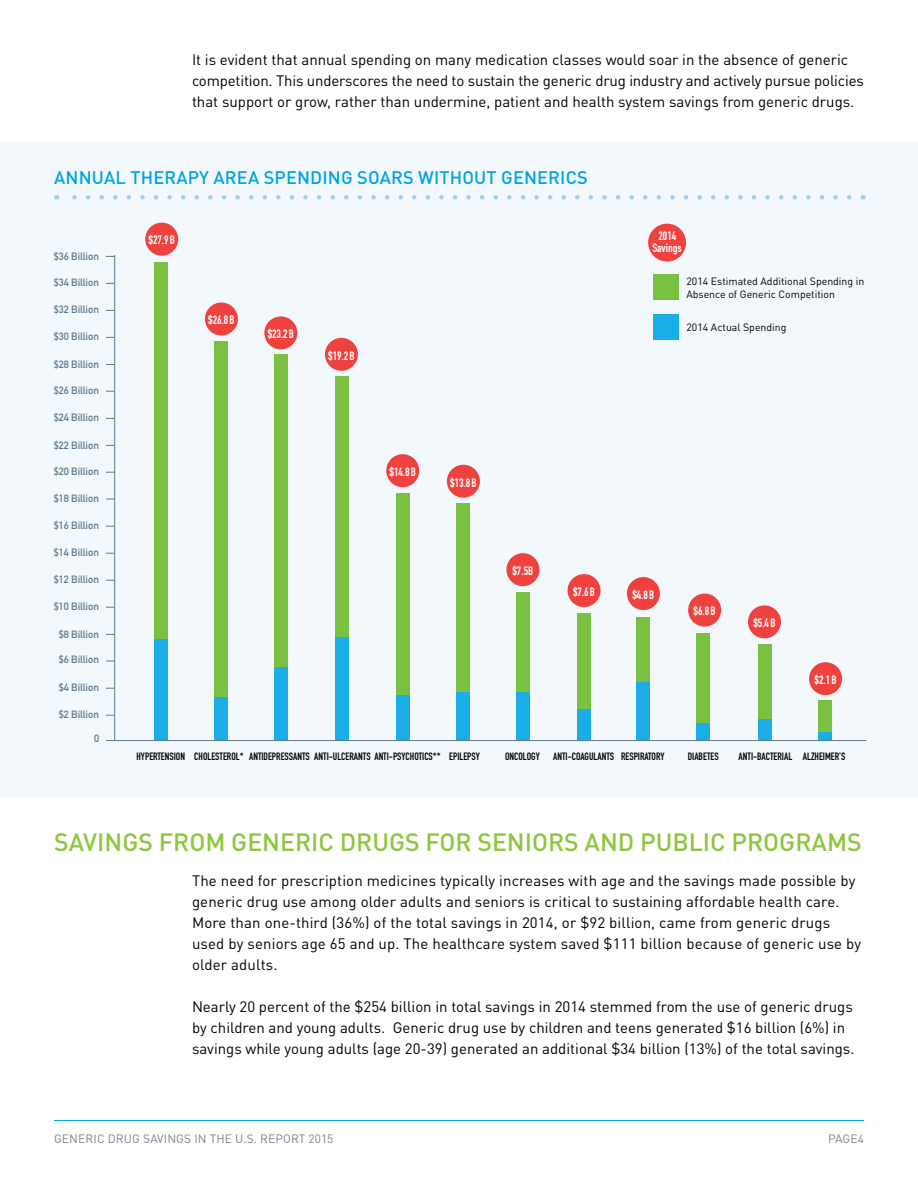
<style>
.page{position:relative;width:918px;height:1188px;background:#fff}
.page>*{position:absolute;margin:0;border:0;box-sizing:border-box;transform-origin:0 0}
.t1{font:500 24.75px "DIN Pro";color:#8dc63f}
.t2{font:500 18px "DIN Pro";letter-spacing:.01em;color:#00a4e3}
.t3{font:15px/21px "DIN Pro";color:#000}
.t4{font:12px "DIN Engschrift Std";color:#fff}
.t5{font:12px "DIN Pro";letter-spacing:.01em;color:#808285}
.t6{font:10.5px "DIN Mittelschrift Std";color:#607a8c}
.t7{font:10.5px "DIN Engschrift Std";color:#000}
.t8{font:10.5px/12.6px "DIN Pro";color:#000}
</style>
<div class="page">
<hr style="left:54px;top:1120px;width:810px;height:1px;background:#00a4e3">
<div style="left:0;top:142px;width:918px;height:655px;background:#f3f8fd"></div>
<svg style="left:72px;top:195px;width:777px;height:5px"></svg>
<svg style="left:114px;top:254px;width:753px;height:487px"></svg>
<div style="left:654px;top:275px;width:25px;height:25px;background:#7ac143"></div>
<div style="left:648px;top:224px;width:38px;height:38px;background:#ef413d;border-radius:50%"></div>
<div style="left:145px;top:223px;width:33px;height:33px;background:#ef413d;border-radius:50%"></div>
<div style="left:205px;top:303px;width:33px;height:33px;background:#ef413d;border-radius:50%"></div>
<div style="left:264px;top:316px;width:33px;height:33px;background:#ef413d;border-radius:50%"></div>
<div style="left:325px;top:338px;width:33px;height:33px;background:#ef413d;border-radius:50%"></div>
<div style="left:386px;top:454px;width:33px;height:33px;background:#ef413d;border-radius:50%"></div>
<div style="left:447px;top:465px;width:33px;height:33px;background:#ef413d;border-radius:50%"></div>
<div style="left:506px;top:553px;width:33px;height:33px;background:#ef413d;border-radius:50%"></div>
<div style="left:568px;top:574px;width:33px;height:33px;background:#ef413d;border-radius:50%"></div>
<div style="left:627px;top:577px;width:33px;height:33px;background:#ef413d;border-radius:50%"></div>
<div style="left:688px;top:594px;width:33px;height:33px;background:#ef413d;border-radius:50%"></div>
<div style="left:748px;top:605px;width:33px;height:33px;background:#ef413d;border-radius:50%"></div>
<div style="left:809px;top:662px;width:33px;height:33px;background:#ef413d;border-radius:50%"></div>
<p class="t3" style="left:192px;top:48px;width:673px">It is evident that annual spending on many medication classes would soar in the absence of generic competition. This underscores the need to sustain the generic drug industry and actively pursue policies that support or grow, rather than undermine, patient and health system savings from generic drugs.</p>
<p class="t2" style="left:54px;top:166px;width:535px">ANNUAL THERAPY AREA SPENDING SOARS WITHOUT GENERICS</p>
<p class="t6" style="left:54px;top:250px;width:47px">$36 Billion</p>
<p class="t6" style="left:54px;top:276px;width:47px">$34 Billion</p>
<p class="t6" style="left:54px;top:303px;width:47px">$32 Billion</p>
<p class="t6" style="left:54px;top:331px;width:47px">$30 Billion</p>
<p class="t6" style="left:54px;top:358px;width:47px">$28 Billion</p>
<p class="t6" style="left:54px;top:384px;width:47px">$26 Billion</p>
<p class="t6" style="left:54px;top:411px;width:47px">$24 Billion</p>
<p class="t6" style="left:54px;top:439px;width:47px">$22 Billion</p>
<p class="t6" style="left:54px;top:465px;width:47px">$20 Billion</p>
<p class="t6" style="left:54px;top:492px;width:47px">$18 Billion</p>
<p class="t6" style="left:54px;top:520px;width:47px">$16 Billion</p>
<p class="t6" style="left:54px;top:546px;width:47px">$14 Billion</p>
<p class="t6" style="left:54px;top:573px;width:47px">$12 Billion</p>
<p class="t4" style="left:149px;top:233px;width:28px">$27.9 B</p>
<p class="t4" style="left:208px;top:313px;width:28px">$26.8 B</p>
<p class="t4" style="left:268px;top:327px;width:28px">$23.2 B</p>
<p class="t4" style="left:328px;top:348px;width:28px">$19.2 B</p>
<p class="t4" style="left:390px;top:465px;width:28px">$14.8 B</p>
<p class="t4" style="left:450px;top:475px;width:28px">$13.8 B</p>
<p class="t4" style="left:513px;top:564px;width:22px">$7.5B</p>
<p class="t4" style="left:658px;top:229px;width:19px">2014</p>
<p class="t4" style="left:652px;top:240px;width:31px">Savings</p>
<p class="t8" style="left:686px;top:274px;width:179px">2014 Estimated Additional Spending in<br>Absence of Generic Competition</p>
<p class="t8" style="left:686px;top:320px;width:102px">2014 Actual Spending</p>
<p class="t6" style="left:54px;top:600px;width:47px">$10 Billion</p>
<p class="t6" style="left:59px;top:628px;width:42px">$8 Billion</p>
<p class="t6" style="left:59px;top:653px;width:42px">$6 Billion</p>
<p class="t6" style="left:59px;top:681px;width:42px">$4 Billion</p>
<p class="t6" style="left:59px;top:709px;width:42px">$2 Billion</p>
<p class="t6" style="left:94px;top:732px;width:7px">0</p>
<p class="t4" style="left:573px;top:585px;width:24px">$7.6 B</p>
<p class="t4" style="left:632px;top:588px;width:24px">$4.8 B</p>
<p class="t4" style="left:694px;top:604px;width:24px">$6.8 B</p>
<p class="t4" style="left:753px;top:616px;width:24px">$5.4 B</p>
<p class="t4" style="left:815px;top:673px;width:24px">$2.1 B</p>
<p class="t7" style="left:137px;top:750px;width:345px">HYPERTENSION CHOLESTEROL* ANTIDEPRESSANTS ANTI-ULCERANTS ANTI-PSYCHOTICS** EPILEPSY</p>
<p class="t7" style="left:505px;top:750px;width:36px">ONCOLOGY</p>
<p class="t7" style="left:553px;top:750px;width:113px">ANTI-COAGULANTS RESPIRATORY</p>
<p class="t7" style="left:688px;top:750px;width:32px">DIABETES</p>
<p class="t7" style="left:739px;top:750px;width:108px">ANTI-BACTERIAL ALZHEIMER’S</p>
<h1 class="t1" style="left:54px;top:825px;width:809px">SAVINGS FROM GENERIC DRUGS FOR SENIORS AND PUBLIC PROGRAMS</h1>
<p class="t3" style="left:192px;top:868px;width:671px">The need for prescription medicines typically increases with age and the savings made possible by generic drug use among older adults and seniors is critical to sustaining affordable health care.<br>More than one-third (36%) of the total savings in 2014, or $92 billion, came from generic drugs used by seniors age 65 and up. The healthcare system saved $111 billion because of generic use by older adults.</p>
<p class="t3" style="left:192px;top:994px;width:664px">Nearly 20 percent of the $254 billion in total savings in 2014 stemmed from the use of generic drugs by children and young adults. Generic drug use by children and teens generated $16 billion (6%) in savings while young adults (age 20-39) generated an additional $34 billion (13%) of the total savings.</p>
<p class="t5" style="left:54px;top:1129px;width:281px">GENERIC DRUG SAVINGS IN THE U.S. REPORT 2015</p>
<p class="t5" style="left:828px;top:1129px;width:37px">PAGE4</p>
</div>
